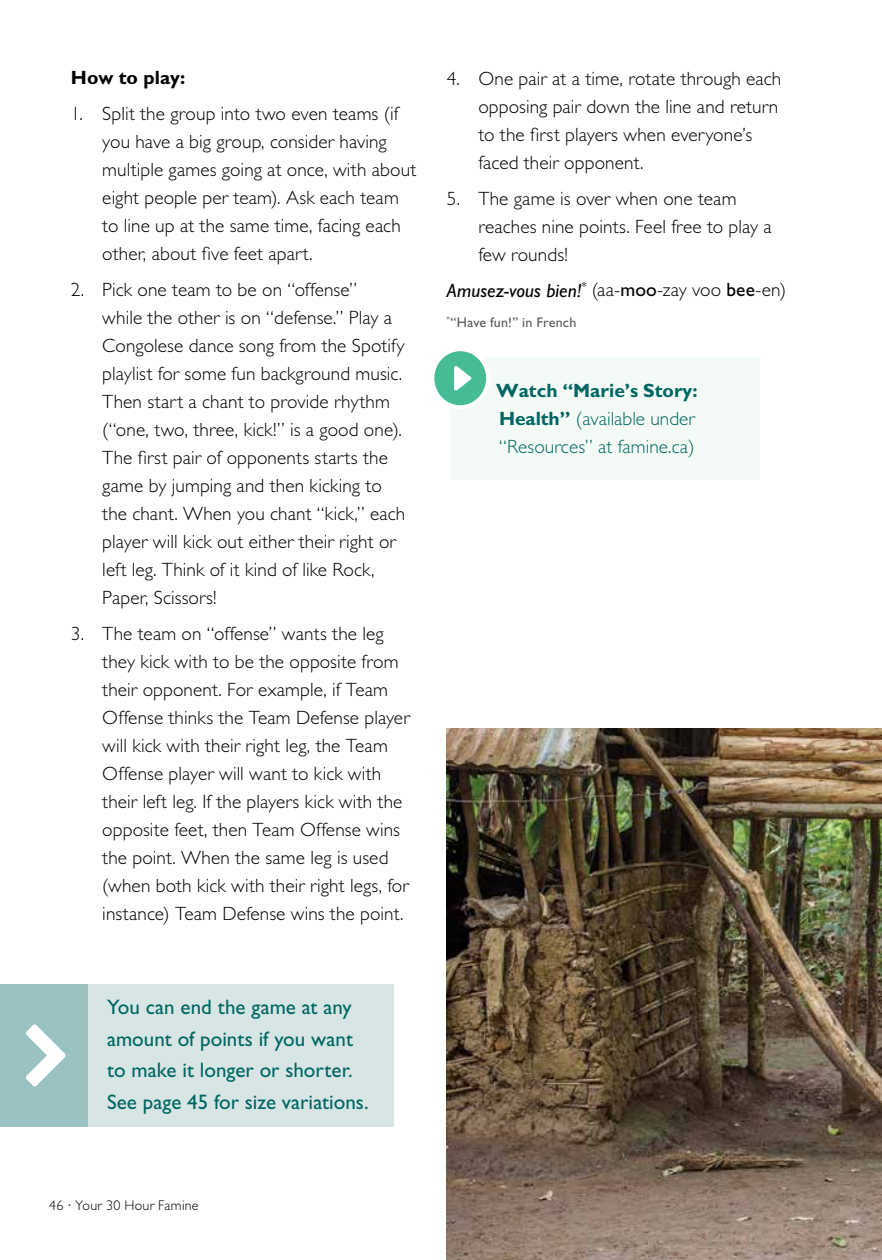
<style>
.page{position:relative;width:882px;height:1260px;background:#fff}
.page>*{position:absolute;margin:0;border:0;box-sizing:border-box;transform-origin:0 0}
.t1{font:21px/31.5px "Gill Sans Std";color:#006662}
.t2{font:300 19.25px/28px "Gill Sans Std";letter-spacing:.005em;color:#000}
.t3{font:300 19.25px/28px "Gill Sans Std";letter-spacing:.005em;color:#006661}
.t4{font:italic 19.25px "Gill Sans Std";letter-spacing:.005em;color:#000}
.t5{font:700 19.25px "Gill Sans Std";letter-spacing:.005em;color:#000}
.t6{font:300 14px "Gill Sans Std";letter-spacing:.02em;color:#000}
.t7{font:14px "Gill Sans Std";letter-spacing:.015em;color:#58595b}
.s1{font-weight:300;font-style:normal}
.s2{font-style:normal}
.s3{font-weight:700}
</style>
<div class="page">
<img style="left:447px;top:728px;width:435px;height:532px">
<div style="left:0;top:984px;width:393px;height:143px;background:#d7e6e5"></div>
<div style="left:0;top:984px;width:87px;height:143px;background:#9ac2c2"></div>
<svg style="left:26px;top:1024px;width:40px;height:62px"></svg>
<div style="left:450px;top:357px;width:310px;height:122px;background:#f4faf6"></div>
<svg style="left:430px;top:347px;width:60px;height:62px;fill:#46bc96"></svg>
<svg style="left:454px;top:366px;width:17px;height:24px"></svg>
<h3 class="t5" style="left:71px;top:67px;width:116px">How to play:</h3>
<p class="t2" style="left:102px;top:100px;width:316px;text-indent:-31px">1. Split the group into two even teams (if you have a big group, consider having multiple games going at once, with about eight people per team). Ask each team to line up at the same time, facing each other, about five feet apart.</p>
<p class="t2" style="left:102px;top:276px;width:305px;text-indent:-31px">2. Pick one team to be on “offense”<br>while the other is on “defense.” Play a Congolese dance song from the Spotify playlist for some fun background music.<br>Then start a chant to provide rhythm (“one, two, three, kick!” is a good one).<br>The first pair of opponents starts the game by jumping and then kicking to the chant. When you chant “kick,” each player will kick out either their right or left leg. Think of it kind of like Rock, Paper, Scissors!</p>
<p class="t2" style="left:102px;top:620px;width:309px;text-indent:-31px">3. The team on “offense” wants the leg they kick with to be the opposite from their opponent. For example, if Team Offense thinks the Team Defense player will kick with their right leg, the Team Offense player will want to kick with their left leg. If the players kick with the opposite feet, then Team Offense wins the point. When the same leg is used (when both kick with their right legs, for instance) Team Defense wins the point.</p>
<p class="t2" style="left:478px;top:64px;width:304px;text-indent:-31px">4. One pair at a time, rotate through each opposing pair down the line and return to the first players when everyone’s faced their opponent.</p>
<p class="t2" style="left:478px;top:184px;width:295px;text-indent:-31px">5. The game is over when one team reaches nine points. Feel free to play a few rounds!</p>
<p class="t4" style="left:447px;top:279px;width:341px">Amusez-vous bien!<sup>*</sup> <span class="s1">(aa-</span><span class="s2">moo</span><span class="s1">-zay voo</span> <span class="s2">bee</span><span class="s1">-en)</span></p>
<p class="t7" style="left:447px;top:314px;width:131px"><sup>*</sup>“Have fun!” in French</p>
<p class="t3" style="left:496px;top:377px;width:203px"><span class="s3">Watch “Marie’s Story:<br>Health”</span> (available under “Resources” at famine.ca)</p>
<p class="t1" style="left:107px;top:991px;width:263px">You can end the game at any amount of points if you want to make it longer or shorter.<br>See page 45 for size variations.</p>
<p class="t6" style="left:49px;top:1197px;width:151px">46 ∙ Your 30 Hour Famine</p>
</div>
